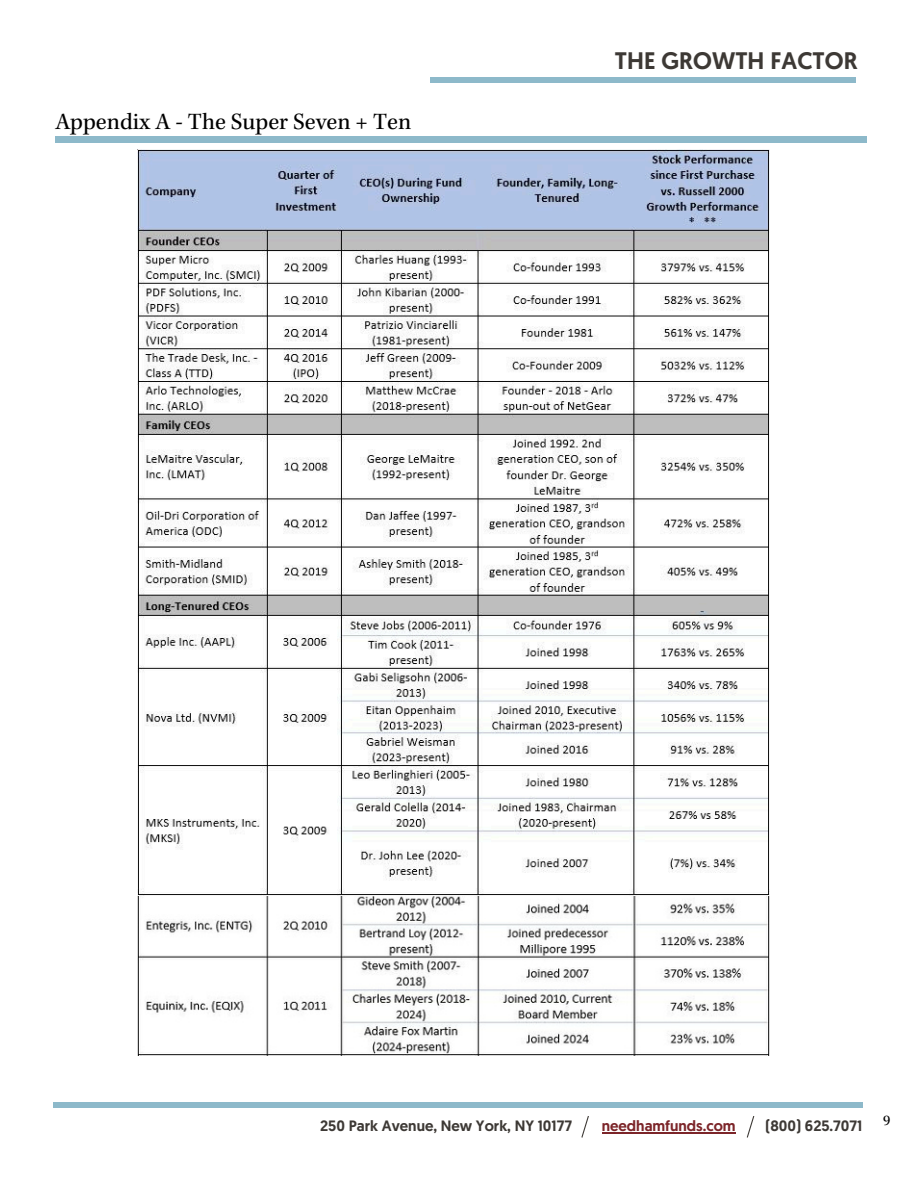
<style>
.page{position:relative;width:918px;height:1188px;background:#fff}
.page>*{position:absolute;margin:0;border:0;box-sizing:border-box;transform-origin:0 0}
.t1{font:24px "Kepler Std";color:#000}
.t2{font:500 23.85px "Geomanist";color:#3d3935}
.t3{font:500 15px "Geomanist";color:#3d3935}
.t4{font:500 15px "Geomanist";color:#7c2529}
.t5{font:15px "Kepler Std";color:#000}
</style>
<div class="page">
<div style="left:53px;top:1102px;width:809px;height:6px;background:#8db9ca"></div>
<hr style="left:602px;top:1132px;width:134px;height:2px;background:#7c2529">
<svg style="left:581px;top:1116px;width:8px;height:22px"></svg>
<svg style="left:747px;top:1116px;width:7px;height:22px"></svg>
<div style="left:430px;top:77px;width:425px;height:6px;background:#8db9ca"></div>
<div style="left:55px;top:137px;width:812px;height:5px;background:#8db9ca"></div>
<img style="left:137px;top:895px;width:632px;height:161px">
<img style="left:137px;top:149px;width:632px;height:746px">
<p class="t1" style="left:55px;top:112px;width:358px">Appendix A - The Super Seven + Ten</p>
<h2 class="t2" style="left:615px;top:46px;width:244px">THE GROWTH FACTOR</h2>
<h1 class="t3" style="left:320px;top:1117px;width:253px">250 Park Avenue, New York, NY 10177</h1>
<h1 class="t4" style="left:602px;top:1117px;width:135px">needhamfunds.com</h1>
<h1 class="t3" style="left:765px;top:1117px;width:98px">(800) 625.7071</h1>
<p class="t5" style="left:883px;top:1115px;width:9px">9</p>
</div>
